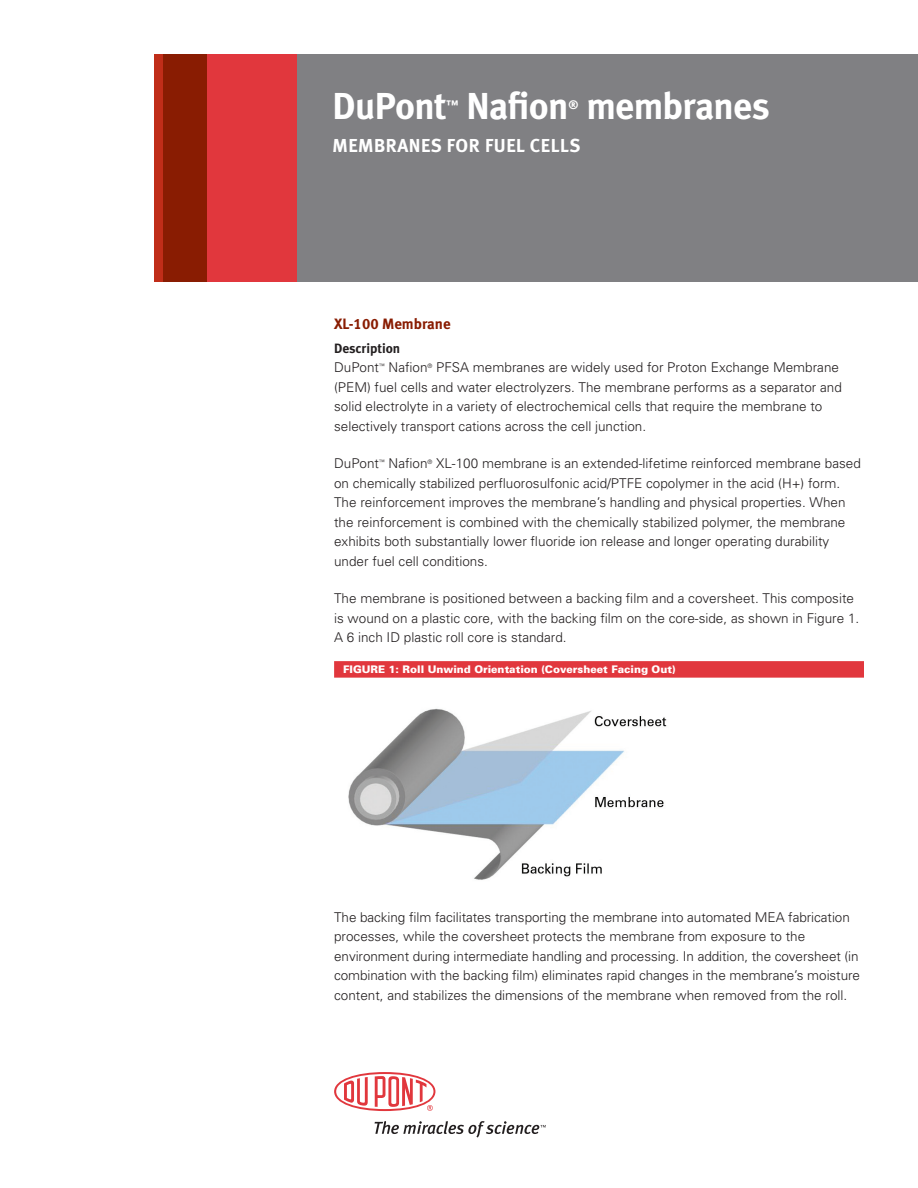
<style>
.page{position:relative;width:918px;height:1188px;background:#fff}
.page>*{position:absolute;margin:0;border:0;box-sizing:border-box;transform-origin:0 0}
.Main_Product_Name{font:700 37.5px "Meta";letter-spacing:-.02em;color:#fff}
.Main_Product_Descrip{font:700 18.75px "Meta";letter-spacing:.03em;color:#fff}
.Head{font:15px "Meta Bold LF";color:#891c02}
.Body_1_lead{font:300 13.5px/19.5px "Univers";color:#231f20}
.SubHead1{font:13.5px "Meta Bold LF";color:#231f20}
.Main_Product_Name-2{font:700 12.15px "Meta";color:#fff}
.Photo_Title{font:900 10.5px "Univers";color:#fff}
</style>
<div class="page">
<img style="left:348px;top:708px;width:319px;height:172px">
<div style="left:296px;top:54px;width:622px;height:227px;background:#808083"></div>
<div style="left:207px;top:54px;width:89px;height:227px;background:#e1373d"></div>
<div style="left:163px;top:54px;width:44px;height:227px;background:#891c02"></div>
<div style="left:154px;top:54px;width:9px;height:227px;background:#c02d19"></div>
<div style="left:334px;top:661px;width:530px;height:17px;background:#e1373d"></div>
<svg style="left:334px;top:1072px;width:101px;height:39px"></svg>
<svg style="left:375px;top:1121px;width:171px;height:17px"></svg>
<p class="Main_Product_Name" style="left:333px;top:84px;width:116px">DuPont</p>
<p class="Main_Product_Name-2" style="left:446px;top:98px;width:14px">™</p>
<p class="Main_Product_Name" style="left:466px;top:84px;width:103px">Nafion</p>
<p class="Main_Product_Name-2" style="left:568px;top:98px;width:12px">®</p>
<p class="Main_Product_Name" style="left:586px;top:84px;width:185px">membranes</p>
<p class="Main_Product_Descrip" style="left:333px;top:135px;width:249px">MEMBRANES FOR FUEL CELLS</p>
<p class="Head" style="left:334px;top:315px;width:118px">XL-100 Membrane</p>
<p class="SubHead1" style="left:334px;top:340px;width:68px">Description</p>
<p class="Body_1_lead" style="left:334px;top:357px;width:509px">DuPont<sup>™</sup> Nafion<sup>®</sup> PFSA membranes are widely used for Proton Exchange Membrane (PEM) fuel cells and water electrolyzers. The membrane performs as a separator and solid electrolyte in a variety of electrochemical cells that require the membrane to selectively transport cations across the cell junction.</p>
<p class="Body_1_lead" style="left:334px;top:453px;width:528px">DuPont<sup>™</sup> Nafion<sup>®</sup> XL-100 membrane is an extended-lifetime reinforced membrane based on chemically stabilized perfluorosulfonic acid/PTFE copolymer in the acid (H+) form.<br>The reinforcement improves the membrane’s handling and physical properties. When the reinforcement is combined with the chemically stabilized polymer, the membrane exhibits both substantially lower fluoride ion release and longer operating durability under fuel cell conditions.</p>
<p class="Body_1_lead" style="left:334px;top:588px;width:527px">The membrane is positioned between a backing film and a coversheet. This composite is wound on a plastic core, with the backing film on the core-side, as shown in Figure 1.<br>A 6 inch ID plastic roll core is standard.</p>
<p class="Photo_Title" style="left:343px;top:663px;width:334px">FIGURE 1: Roll Unwind Orientation (Coversheet Facing Out)</p>
<p class="Body_1_lead" style="left:334px;top:907px;width:527px">The backing film facilitates transporting the membrane into automated MEA fabrication processes, while the coversheet protects the membrane from exposure to the environment during intermediate handling and processing. In addition, the coversheet (in combination with the backing film) eliminates rapid changes in the membrane’s moisture content, and stabilizes the dimensions of the membrane when removed from the roll.</p>
</div>
